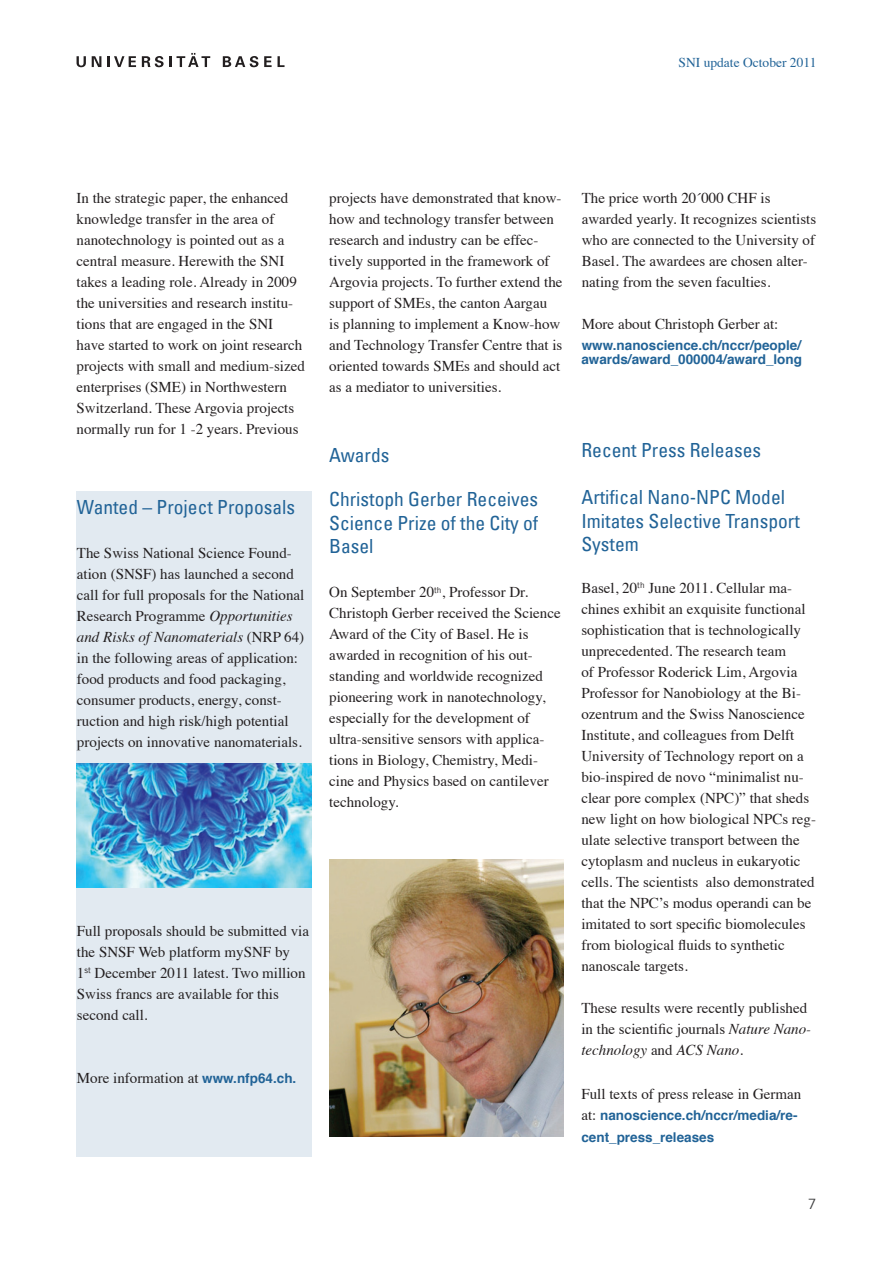
<style>
.page{position:relative;width:893px;height:1263px;background:#fff}
.page>*{position:absolute;margin:0;border:0;box-sizing:border-box;transform-origin:0 0}
.t1{font:condensed 19.5px/23.4px "Univers LT";color:#216397;text-align:justify}
.t2{font:15px/21px "Times";color:#231f20}
.t3{font:14.25px "Trade Gothic LT";color:#3e3e3f}
.t4{font:700 13.5px/21px "Helvetica";color:#216397}
.t5{font:13.5px "Times";color:#216397}
.s1{font-style:italic}
.s2{font-family:"Helvetica";font-weight:700;font-size:13.5px;color:#216397}
.s3{font-family:"Times";font-weight:400;font-size:15px;color:#231f20}
</style>
<div class="page">
<svg style="left:77px;top:56px;width:9px;height:11px"></svg>
<svg style="left:92px;top:56px;width:9px;height:11px"></svg>
<svg style="left:107px;top:56px;width:29px;height:11px"></svg>
<svg style="left:142px;top:53px;width:68px;height:14px"></svg>
<svg style="left:223px;top:56px;width:35px;height:11px"></svg>
<svg style="left:264px;top:56px;width:8px;height:11px"></svg>
<svg style="left:278px;top:56px;width:7px;height:11px"></svg>
<div style="left:76px;top:491px;width:236px;height:666px;background:#e2eaf1"></div>
<img style="left:77px;top:763px;width:235px;height:124px">
<img style="left:329px;top:859px;width:235px;height:278px">
<p class="t5" style="left:679px;top:50px;width:139px">SNI update October 2011</p>
<p class="t2" style="left:77px;top:186px;width:230px">In the strategic paper, the enhanced knowledge transfer in the area of nanotechnology is pointed out as a central measure. Herewith the SNI takes a leading role. Already in 2009 the universities and research institu&shy;tions that are engaged in the SNI have started to work on joint research projects with small and medium-sized enterprises (SME) in Northwestern Switzerland. These Argovia projects normally run for 1 -2 years. Previous</p>
<p class="t2" style="left:329px;top:186px;width:235px">projects have demonstrated that know&shy;how and technology transfer between research and industry can be effec&shy;tively supported in the framework of Argovia projects. To further extend the support of SMEs, the canton Aargau<br>is planning to implement a Know-how and Technology Transfer Centre that is oriented towards SMEs and should act as a mediator to universities.</p>
<h1 class="t1" style="left:329px;top:443px;width:62px">Awards</h1>
<h1 class="t1" style="left:329px;top:487px;width:211px">Christoph Gerber Receives Science Prize of the City of Basel</h1>
<p class="t2" style="left:329px;top:581px;width:233px">On September 20<sup>th</sup>, Professor Dr.<br>Christoph Gerber received the Science Award of the City of Basel. He is awarded in recognition of his out&shy;standing and worldwide recognized pioneering work in nanotechnology, especially for the development of ultra-sensitive sensors with applica&shy;tions in Biology, Chemistry, Medi&shy;cine and Physics based on cantilever technology.</p>
<h1 class="t1" style="left:77px;top:495px;width:220px">Wanted – Project Proposals</h1>
<p class="t2" style="left:77px;top:541px;width:229px">The Swiss National Science Found&shy;ation (SNSF) has launched a second call for full proposals for the National Research Programme <span class="s1">Opportunities and Risks of Nanomaterials</span> (NRP 64) in the following areas of application: food products and food packaging, consumer products, energy, const&shy;ruction and high risk/high potential projects on innovative nanomaterials.</p>
<p class="t2" style="left:77px;top:919px;width:234px">Full proposals should be submitted via the SNSF Web platform mySNF by<br>1<sup>st</sup> December 2011 latest. Two million<br>Swiss francs are available for this second call.</p>
<p class="t2" style="left:77px;top:1066px;width:221px">More information at <span class="s2">www.nfp64.ch.</span></p>
<p class="t2" style="left:582px;top:186px;width:236px">The price worth 20´000 CHF is awarded yearly. It recognizes scientists who are connected to the University of Basel. The awardees are chosen alter&shy;nating from the seven faculties.</p>
<p class="t2" style="left:582px;top:312px;width:198px">More about Christoph Gerber at:</p>
<p class="t4" style="left:582px;top:335px;width:221px">www.nanoscience.ch/nccr/people/</p>
<p class="t4" style="left:581px;top:349px;width:222px">awards/award_000004/award_long</p>
<h1 class="t1" style="left:581px;top:438px;width:181px">Recent Press Releases</h1>
<h1 class="t1" style="left:581px;top:485px;width:220px;text-align:left">Artifical Nano-NPC Model<br>Imitates Selective Transport<br>System</h1>
<p class="t2" style="left:581px;top:576px;width:236px">Basel, 20<sup>th</sup> June 2011. Cellular ma&shy;chines exhibit an exquisite functional sophistication that is technologically unprecedented. The research team<br>of Professor Roderick Lim, Argovia Professor for Nanobiology at the Bi&shy;ozentrum and the Swiss Nanoscience Institute, and colleagues from Delft University of Technology report on a bio-inspired de novo “minimalist nu&shy;clear pore complex (NPC)” that sheds new light on how biological NPCs reg&shy;ulate selective transport between the cytoplasm and nucleus in eukaryotic cells. The scientists also demonstrated that the NPC’s modus operandi can be imitated to sort specific biomolecules from biological fluids to synthetic nanoscale targets.</p>
<p class="t2" style="left:581px;top:996px;width:231px">These results were recently published in the scientific journals <span class="s1">Nature Nano&shy;technology</span> and <span class="s1">ACS Nano</span>.</p>
<p class="t2" style="left:581px;top:1083px;width:221px">Full texts of press release in German</p>
<p class="t4" style="left:581px;top:1105px;width:218px"><span class="s3">at:</span> nanoscience.ch/nccr/media/re&shy;cent_press_releases</p>
<p class="t3" style="left:808px;top:1195px;width:10px">7</p>
</div>
